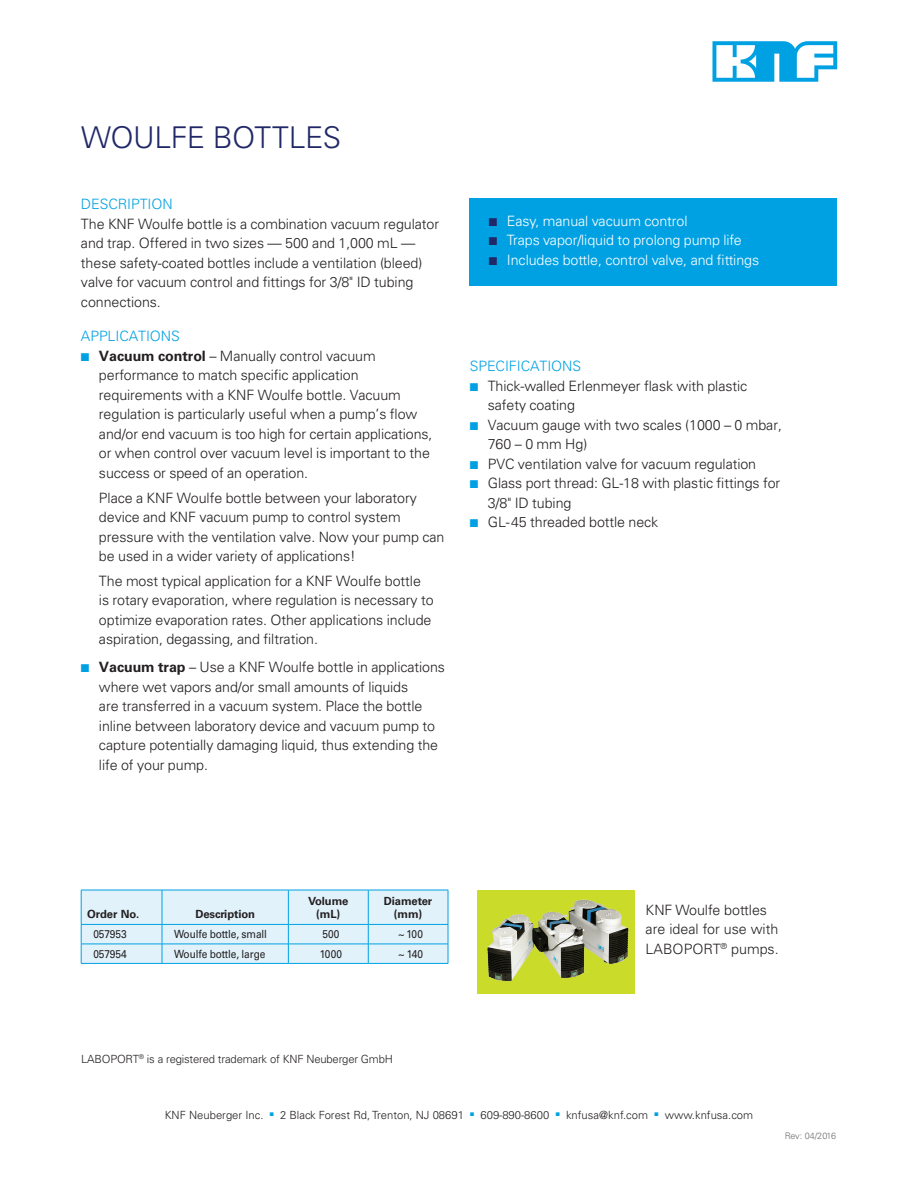
<style>
.page{position:relative;width:918px;height:1188px;background:#fff}
.page>*{position:absolute;margin:0;border:0;box-sizing:border-box;transform-origin:0 0}
.Tag_line_grey{font:300 30px "Univers";letter-spacing:-.015em;color:#212868}
.Body{font:300 14.25px/19.5px "Univers";letter-spacing:-.005em;color:#231f20}
.Body-2{font:300 14.25px "Univers";letter-spacing:-.005em;color:#fff}
.Body-3{font:300 14.25px "Univers";letter-spacing:-.005em;color:#00a1e3}
.Footer_bullet{font:300 11.25px "Univers";color:#231f20}
.LP_Table_body_bottom{font:11.25px "Univers";letter-spacing:-.01em;color:#231f20;scale:.9 1}
.Graphic_callouts_hea{font:300 11.25px "Univers";letter-spacing:-.015em;color:#231f20}
.Kopfzeile_Tabelle{font:700 11.25px "Univers";letter-spacing:-.01em;color:#231f20}
.Rev_Date{font:300 9px "Univers";letter-spacing:-.02em;color:#6c6d70}
.s1{color:#00a1e3}
.s2{font-weight:700}
.s3{color:#212868}
</style>
<div class="page">
<div style="left:470px;top:198px;width:367px;height:87px;background:#00a1e3"></div>
<img style="left:477px;top:891px;width:158px;height:103px">
<svg style="left:81px;top:890px;width:368px;height:73px;background:#d6eef9"></svg>
<hr style="left:81px;top:963px;width:81px;height:1px;background:#00a1e3">
<hr style="left:162px;top:963px;width:126px;height:1px;background:#00a1e3">
<hr style="left:288px;top:963px;width:80px;height:1px;background:#00a1e3">
<hr style="left:368px;top:963px;width:80px;height:1px;background:#00a1e3">
<svg style="left:713px;top:41px;width:124px;height:41px"></svg>
<p class="Tag_line_grey" style="left:81px;top:120px;width:262px">WOULFE BOTTLES</p>
<p class="Body-3" style="left:81px;top:195px;width:93px">DESCRIPTION</p>
<p class="Body" style="left:81px;top:214px;width:360px">The KNF Woulfe bottle is a combination vacuum regulator and trap. Offered in two sizes — 500 and 1,000 mL — these safety-coated bottles include a ventilation (bleed) valve for vacuum control and fittings for 3/8" ID tubing connections.</p>
<p class="Body-3" style="left:81px;top:328px;width:100px">APPLICATIONS</p>
<p class="Body" style="left:99px;top:346px;width:335px;text-indent:-18px"><span class="s1">■</span> <span class="s2">Vacuum control</span> – Manually control vacuum performance to match specific application requirements with a KNF Woulfe bottle. Vacuum regulation is particularly useful when a pump’s flow and/or end vacuum is too high for certain applications, or when control over vacuum level is important to the success or speed of an operation.</p>
<p class="Body" style="left:99px;top:488px;width:347px">Place a KNF Woulfe bottle between your laboratory device and KNF vacuum pump to control system pressure with the ventilation valve. Now your pump can be used in a wider variety of applications!</p>
<p class="Body" style="left:99px;top:571px;width:336px">The most typical application for a KNF Woulfe bottle is rotary evaporation, where regulation is necessary to optimize evaporation rates. Other applications include aspiration, degassing, and filtration.</p>
<p class="Body" style="left:99px;top:657px;width:348px;text-indent:-18px"><span class="s1">■</span> <span class="s2">Vacuum trap</span> – Use a KNF Woulfe bottle in applications where wet vapors and/or small amounts of liquids<br>are transferred in a vacuum system. Place the bottle inline between laboratory device and vacuum pump to capture potentially damaging liquid, thus extending the life of your pump.</p>
<p class="Body-2" style="left:489px;top:212px;width:200px"><span class="s3">■</span> Easy, manual vacuum control</p>
<p class="Body-2" style="left:489px;top:231px;width:254px"><span class="s3">■</span> Traps vapor/liquid to prolong pump life</p>
<p class="Body-2" style="left:489px;top:251px;width:272px"><span class="s3">■</span> Includes bottle, control valve, and fittings</p>
<p class="Body-3" style="left:470px;top:357px;width:113px">SPECIFICATIONS</p>
<p class="Body" style="left:488px;top:376px;width:261px;text-indent:-18px"><span class="s1">■</span> Thick-walled Erlenmeyer flask with plastic safety coating</p>
<p class="Body" style="left:488px;top:415px;width:296px;text-indent:-18px"><span class="s1">■</span> Vacuum gauge with two scales (1000 – 0 mbar,<br>760 – 0 mm Hg)</p>
<p class="Body" style="left:470px;top:454px;width:288px"><span class="s1">■</span> PVC ventilation valve for vacuum regulation</p>
<p class="Body" style="left:488px;top:473px;width:294px;text-indent:-18px"><span class="s1">■</span> Glass port thread: GL-18 with plastic fittings for<br>3/8" ID tubing</p>
<p class="Body" style="left:470px;top:512px;width:190px"><span class="s1">■</span> GL-45 threaded bottle neck</p>
<p class="Kopfzeile_Tabelle" style="left:87px;top:908px;width:54px">Order No.</p>
<p class="Kopfzeile_Tabelle" style="left:195px;top:908px;width:61px">Description</p>
<p class="Kopfzeile_Tabelle" style="left:308px;top:894px;width:42px">Volume</p>
<p class="Kopfzeile_Tabelle" style="left:316px;top:908px;width:26px">(mL)</p>
<p class="Kopfzeile_Tabelle" style="left:384px;top:894px;width:50px">Diameter</p>
<p class="Kopfzeile_Tabelle" style="left:394px;top:908px;width:30px">(mm)</p>
<p class="LP_Table_body_bottom" style="left:93px;top:928px;width:39px">057953</p>
<p class="LP_Table_body_bottom" style="left:174px;top:928px;width:105px">Woulfe bottle, small</p>
<p class="LP_Table_body_bottom" style="left:322px;top:928px;width:21px">500</p>
<p class="LP_Table_body_bottom" style="left:398px;top:928px;width:29px">~ 100</p>
<p class="LP_Table_body_bottom" style="left:93px;top:947px;width:39px">057954</p>
<p class="LP_Table_body_bottom" style="left:174px;top:947px;width:103px">Woulfe bottle, large</p>
<p class="LP_Table_body_bottom" style="left:320px;top:947px;width:27px">1000</p>
<p class="LP_Table_body_bottom" style="left:399px;top:947px;width:29px">~ 140</p>
<p class="Graphic_callouts_hea" style="left:81px;top:1052px;width:313px">LABOPORT<sup>®</sup> is a registered trademark of KNF Neuberger GmbH</p>
<p class="Body" style="left:646px;top:900px;width:135px">KNF Woulfe bottles are ideal for use with<br>LABOPORT<sup>®</sup> pumps.</p>
<p class="Footer_bullet" style="left:165px;top:1108px;width:590px">KNF Neuberger Inc. <sup>■</sup> 2 Black Forest Rd, Trenton, NJ 08691 <sup>■</sup> 609-890-8600 <sup>■</sup> knfusa@knf.com <sup>■</sup> www.knfusa.com</p>
<p class="Rev_Date" style="left:785px;top:1130px;width:53px">Rev: 04/2016</p>
</div>
